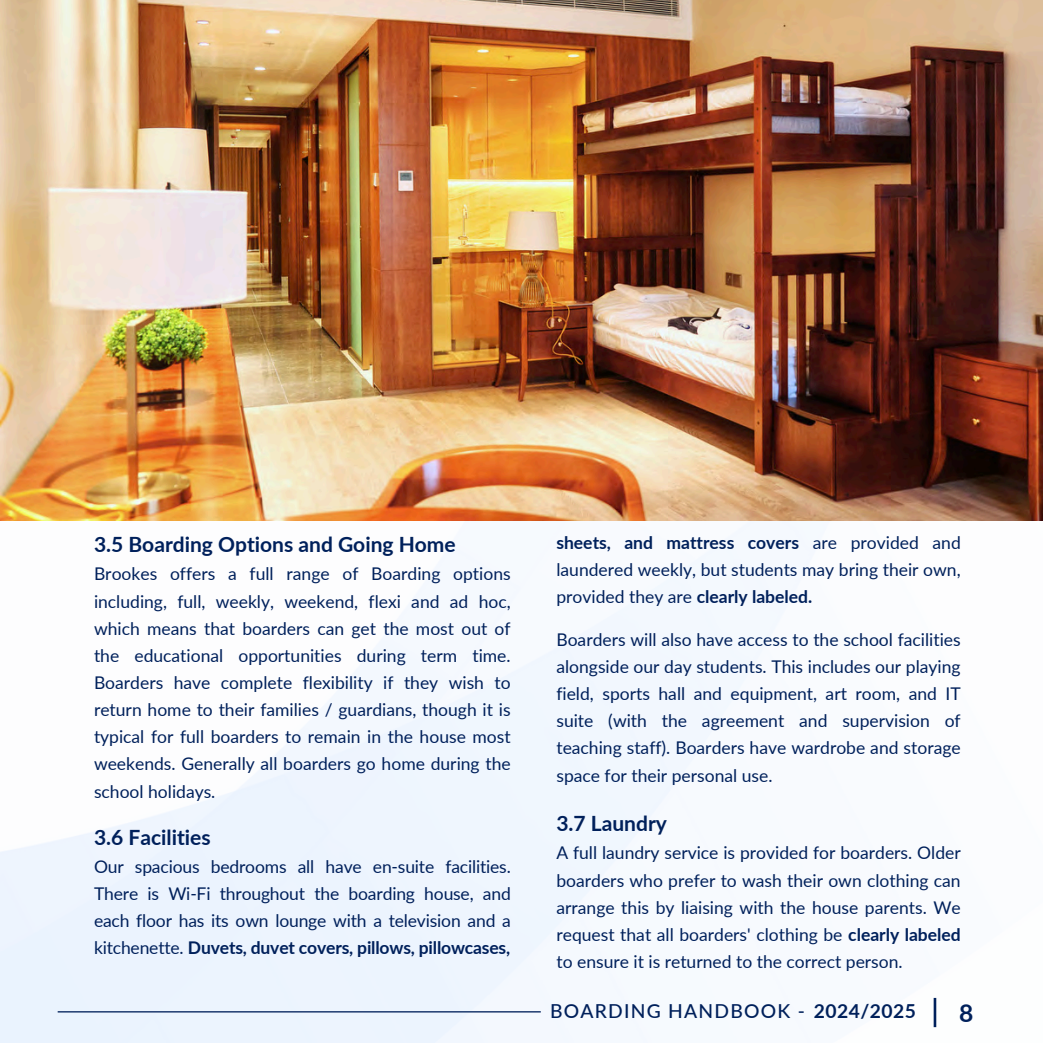
<style>
.page{position:relative;width:1043px;height:1043px;background:#fff}
.page>*{position:absolute;margin:0;border:0;box-sizing:border-box;transform-origin:0 0}
.t1{font:700 24.5px "Lato";color:#00205b}
.t2{font:700 21px "Lato";color:#00205b}
.t3{font:500 19.25px "Lato";letter-spacing:.065em;color:#00205b}
.t4{font:17.5px/27.1px "Lato";color:#00205b;text-align:justify}
.s1{font-weight:700}
</style>
<div class="page">
<img style="left:0;top:520px;width:1042px;height:522px">
<img style="left:0;top:0;width:1042px;height:520px">
<hr style="left:933px;top:997px;width:3px;height:29px;background:#00205b">
<hr style="left:58px;top:1010px;width:482px;height:2px;background:#00205b">
<p class="t2" style="left:94px;top:531px;width:363px">3.5 Boarding Options and Going Home</p>
<p class="t4" style="left:94px;top:560px;width:418px">Brookes offers a full range of Boarding options including, full, weekly, weekend, flexi and ad hoc, which means that boarders can get the most out of the educational opportunities during term time.<br>Boarders have complete flexibility if they wish to return home to their families / guardians, though it is typical for full boarders to remain in the house most weekends. Generally all boarders go home during the school holidays.</p>
<p class="t2" style="left:94px;top:823px;width:118px">3.6 Facilities</p>
<p class="t4" style="left:94px;top:852px;width:418px">Our spacious bedrooms all have en-suite facilities.<br>There is Wi-Fi throughout the boarding house, and each floor has its own lounge with a television and a kitchenette. <span class="s1">Duvets, duvet covers, pillows, pillowcases,</span></p>
<p class="t4" style="left:556px;top:528px;width:406px"><span class="s1">sheets, and mattress covers</span> are provided and laundered weekly, but students may bring their own, provided they are <span class="s1">clearly labeled.</span></p>
<p class="t4" style="left:556px;top:625px;width:406px">Boarders will also have access to the school facilities alongside our day students. This includes our playing field, sports hall and equipment, art room, and IT suite (with the agreement and supervision of teaching staff). Boarders have wardrobe and storage space for their personal use.</p>
<p class="t2" style="left:556px;top:810px;width:112px">3.7 Laundry</p>
<p class="t4" style="left:556px;top:838px;width:406px">A full laundry service is provided for boarders. Older boarders who prefer to wash their own clothing can arrange this by liaising with the house parents. We request that all boarders' clothing be <span class="s1">clearly labeled </span>to ensure it is returned to the correct person.</p>
<p class="t3" style="left:550px;top:998px;width:367px">BOARDING HANDBOOK - <span class="s1">2024/2025</span></p>
<h1 class="t1" style="left:959px;top:997px;width:16px">8</h1>
</div>
